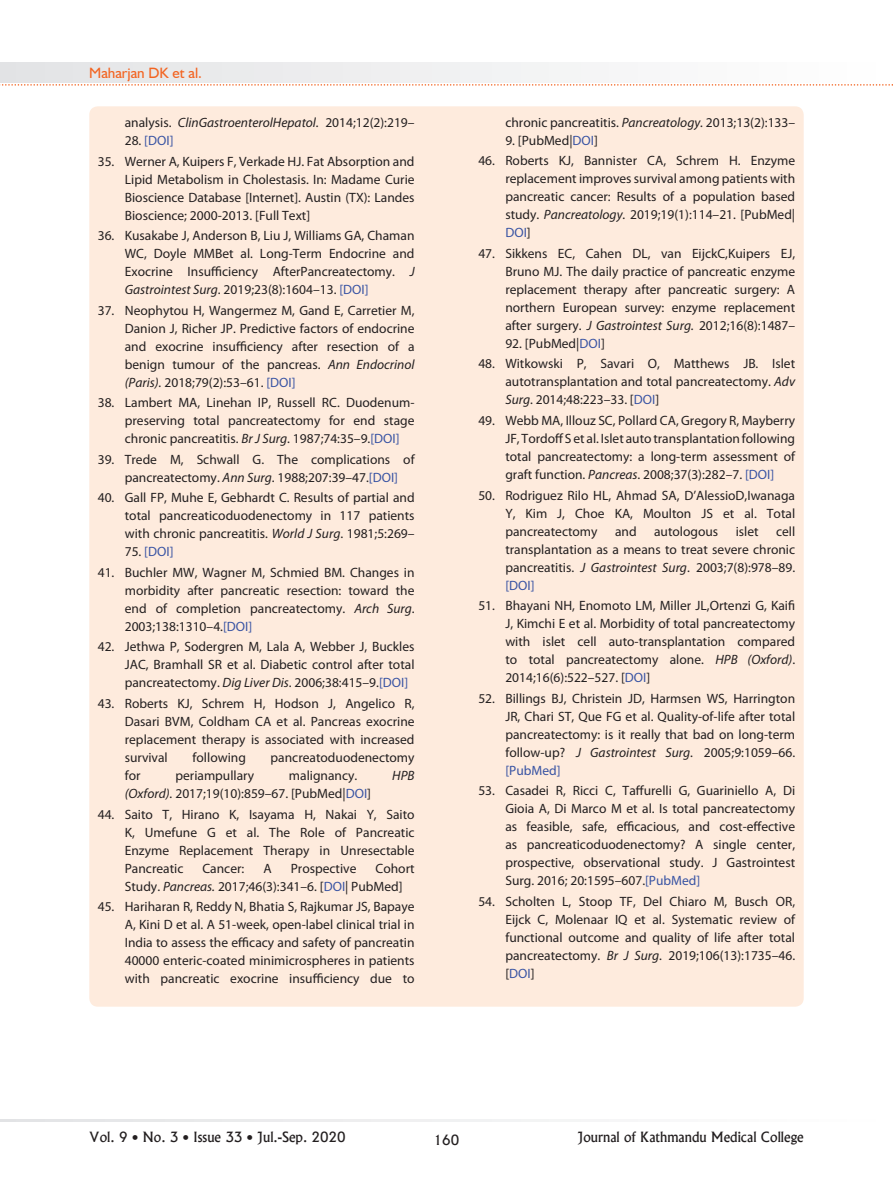
<style>
.page{position:relative;width:893px;height:1191px;background:#fff}
.page>*{position:absolute;margin:0;border:0;box-sizing:border-box;transform-origin:0 0}
.t1{font:15px "Humanist 521 BT";color:#f36421}
.t2{font:13.5px/18px "Myriad Pro";color:#231f20;text-align:justify}
.t3{font:13.5px "Alaska";color:#231f20}
.t4{font:italic 13.5px "Myriad Pro";color:#231f20}
.t5{font:13.5px "Myriad Pro";color:#3853a3}
.s1{font-style:normal}
.s2{color:#231f20}
.s3{font-style:italic}
.s4{color:#3853a3}
</style>
<div class="page">
<div style="left:0;top:63px;width:893px;height:20px;background:linear-gradient(to right,#e2e3e5,#fff)"></div>
<svg style="left:0;top:1119px;width:581px;height:2px"></svg>
<svg style="left:0;top:84px;width:893px;height:2px"></svg>
<div style="left:89px;top:106px;width:715px;height:900px;background:#feebdd;border-radius:9px"></div>
<p class="t1" style="left:89px;top:63px;width:114px">Maharjan DK et al.</p>
<p class="t4" style="left:125px;top:114px;width:291px"><span class="s1">analysis.</span> ClinGastroenterolHepatol. <span class="s1">2014;12(2):219–</span></p>
<p class="t5" style="left:125px;top:132px;width:50px"><span class="s2">28.</span> [DOI]</p>
<p class="t2" style="left:125px;top:152px;width:291px;text-indent:-27px">35. Werner A, Kuipers F, Verkade HJ. Fat Absorption and Lipid Metabolism in Cholestasis. In: Madame Curie Bioscience Database [Internet]. Austin (TX): Landes Bioscience; 2000-2013. [Full Text]</p>
<p class="t2" style="left:125px;top:226px;width:291px;text-indent:-27px">36. Kusakabe J, Anderson B, Liu J, Williams GA, Chaman WC, Doyle MMBet al. Long-Term Endocrine and Exocrine Insufficiency AfterPancreatectomy. <span class="s3">J Gastrointest Surg</span>. 2019;23(8):1604–13. <span class="s4">[DOI]</span></p>
<p class="t2" style="left:125px;top:301px;width:291px;text-indent:-27px">37. Neophytou H, Wangermez M, Gand E, Carretier M, Danion J, Richer JP. Predictive factors of endocrine and exocrine insufficiency after resection of a benign tumour of the pancreas. <span class="s3">Ann Endocrinol (Paris).</span> 2018;79(2):53–61. <span class="s4">[DOI]</span></p>
<p class="t2" style="left:125px;top:393px;width:291px;text-indent:-27px">38. Lambert MA, Linehan IP, Russell RC. Duodenum&shy;preserving total pancreatectomy for end stage chronic pancreatitis. <span class="s3">Br J Surg</span>. 1987;74:35–9.<span class="s4">[DOI]</span></p>
<p class="t2" style="left:125px;top:450px;width:291px;text-indent:-27px">39. Trede M, Schwall G. The complications of pancreatectomy. <span class="s3">Ann Surg</span>. 1988;207:39–47.<span class="s4">[DOI]</span></p>
<p class="t2" style="left:125px;top:488px;width:291px;text-indent:-27px">40. Gall FP, Muhe E, Gebhardt C. Results of partial and total pancreaticoduodenectomy in 117 patients with chronic pancreatitis. <span class="s3">World J Surg</span>. 1981;5:269–</p>
<p class="t5" style="left:125px;top:543px;width:50px"><span class="s2">75.</span> [DOI]</p>
<p class="t2" style="left:125px;top:563px;width:291px;text-indent:-27px">41. Buchler MW, Wagner M, Schmied BM. Changes in morbidity after pancreatic resection: toward the end of completion pancreatectomy. <span class="s3">Arch Surg</span>.<br>2003;138:1310–4.<span class="s4">[DOI]</span></p>
<p class="t2" style="left:125px;top:637px;width:291px;text-indent:-27px">42. Jethwa P, Sodergren M, Lala A, Webber J, Buckles JAC, Bramhall SR et al. Diabetic control after total pancreatectomy. <span class="s3">Dig Liver Dis</span>. 2006;38:415–9.<span class="s4">[DOI]</span></p>
<p class="t2" style="left:125px;top:694px;width:291px;text-indent:-27px">43. Roberts KJ, Schrem H, Hodson J, Angelico R, Dasari BVM, Coldham CA et al. Pancreas exocrine replacement therapy is associated with increased survival</p>
<p class="t2" style="left:193px;top:748px;width:55px">following</p>
<p class="t2" style="left:271px;top:748px;width:145px">pancreatoduodenectomy</p>
<p class="t2" style="left:125px;top:766px;width:17px">for</p>
<p class="t2" style="left:175px;top:766px;width:80px">periampullary</p>
<p class="t2" style="left:289px;top:766px;width:70px">malignancy.</p>
<p class="t4" style="left:392px;top:767px;width:24px">HPB</p>
<p class="t2" style="left:125px;top:784px;width:248px"><span class="s3">(Oxford).</span> 2017;19(10):859–67. [PubMed|<span class="s4">DOI</span>]</p>
<p class="t2" style="left:125px;top:805px;width:291px;text-indent:-27px">44. Saito T, Hirano K, Isayama H, Nakai Y, Saito K, Umefune G et al. The Role of Pancreatic Enzyme Replacement Therapy in Unresectable Pancreatic</p>
<p class="t2" style="left:125px;top:859px;width:291px;text-indent:251px">Cohort<br>Study. <span class="s3">Pancreas.</span> 2017;46(3):341–6. [<span class="s4">DOI</span>| PubMed]</p>
<p class="t2" style="left:125px;top:897px;width:291px;text-indent:-27px">45. Hariharan R, Reddy N, Bhatia S, Rajkumar JS, Bapaye A, Kini D et al. A 51-week, open-label clinical trial in India to assess the efficacy and safety of pancreatin 40000 enteric-coated minimicrospheres in patients with pancreatic exocrine insufficiency due to</p>
<p class="t2" style="left:202px;top:859px;width:43px">Cancer:</p>
<p class="t2" style="left:263px;top:859px;width:10px">A</p>
<p class="t2" style="left:291px;top:859px;width:67px">Prospective</p>
<p class="t2" style="left:505px;top:113px;width:291px">chronic pancreatitis. <span class="s3">Pancreatology.</span> 2013;13(2):133–</p>
<p class="t2" style="left:505px;top:131px;width:94px">9. [PubMed|<span class="s4">DOI</span>]</p>
<p class="t2" style="left:505px;top:152px;width:291px;text-indent:-27px">46. Roberts KJ, Bannister CA, Schrem H. Enzyme replacement improves survival among patients with pancreatic cancer: Results of a population based study. <span class="s3">Pancreatology.</span> 2019;19(1):114–21. [PubMed| <span class="s4">DOI</span>]</p>
<p class="t2" style="left:505px;top:244px;width:291px;text-indent:-27px">47. Sikkens EC, Cahen DL, van EijckC,Kuipers EJ, Bruno MJ. The daily practice of pancreatic enzyme replacement therapy after pancreatic surgery: A northern European survey: enzyme replacement after surgery. <span class="s3">J Gastrointest Surg.</span> 2012;16(8):1487–</p>
<p class="t2" style="left:505px;top:334px;width:101px">92. [PubMed|<span class="s4">DOI</span>]</p>
<p class="t2" style="left:505px;top:355px;width:291px;text-indent:-27px">48. Witkowski P, Savari O, Matthews JB. Islet autotransplantation and total pancreatectomy. <span class="s3">Adv Surg</span>. 2014;48:223–33. [<span class="s4">DOI</span>]</p>
<p class="t2" style="left:505px;top:411px;width:291px;text-indent:-27px">49. Webb MA, Illouz SC, Pollard CA, Gregory R, Mayberry JF, Tordoff S et al. Islet auto transplantation following total pancreatectomy: a long-term assessment of graft function. <span class="s3">Pancreas</span>. 2008;37(3):282–7. <span class="s4">[DOI]</span></p>
<p class="t2" style="left:505px;top:486px;width:291px;text-indent:-27px">50. Rodriguez Rilo HL, Ahmad SA, D’AlessioD,Iwanaga Y, Kim J, Choe KA, Moulton JS et al. Total pancreatectomy</p>
<p class="t2" style="left:505px;top:522px;width:291px;text-indent:271px">cell transplantation as a means to treat severe chronic pancreatitis. <span class="s3">J Gastrointest Surg</span>. 2003;7(8):978–89. <span class="s4">[DOI]</span></p>
<p class="t2" style="left:505px;top:596px;width:291px;text-indent:-27px">51. Bhayani NH, Enomoto LM, Miller JL,Ortenzi G, Kaifi J, Kimchi E et al. Morbidity of total pancreatectomy with islet cell auto-transplantation compared to total pancreatectomy alone. <span class="s3">HPB (Oxford)</span>.<br>2014;16(6):522–527. [<span class="s4">DOI</span>]</p>
<p class="t2" style="left:505px;top:689px;width:291px;text-indent:-27px">52. Billings BJ, Christein JD, Harmsen WS, Harrington JR, Chari ST, Que FG et al. Quality-of-life after total pancreatectomy: is it really that bad on long-term follow-up? <span class="s3">J Gastrointest Surg</span>. 2005;9:1059–66. <span class="s4">[PubMed]</span></p>
<p class="t2" style="left:505px;top:781px;width:291px;text-indent:-27px">53. Casadei R, Ricci C, Taffurelli G, Guariniello A, Di Gioia A, Di Marco M et al. Is total pancreatectomy as feasible, safe, efficacious, and cost-effective as pancreaticoduodenectomy? A single center, prospective, observational study. J Gastrointest Surg. 2016; 20:1595–607.<span class="s4">[PubMed]</span></p>
<p class="t2" style="left:505px;top:892px;width:291px;text-indent:-27px">54. Scholten L, Stoop TF, Del Chiaro M, Busch OR, Eijck C, Molenaar IQ et al. Systematic review of functional outcome and quality of life after total pancreatectomy. <span class="s3">Br J Surg</span>. 2019;106(13):1735–46. [<span class="s4">DOI</span>]</p>
<p class="t2" style="left:615px;top:522px;width:23px">and</p>
<p class="t2" style="left:654px;top:522px;width:66px">autologous</p>
<p class="t2" style="left:736px;top:522px;width:24px">islet</p>
<p class="t3" style="left:89px;top:1129px;width:258px">Vol. 9 • No. 3 • Issue 33 • Jul.-Sep. 2020</p>
<p class="t3" style="left:434px;top:1131px;width:27px">160</p>
<p class="t3" style="left:578px;top:1129px;width:227px">Journal of Kathmandu Medical College</p>
</div>
